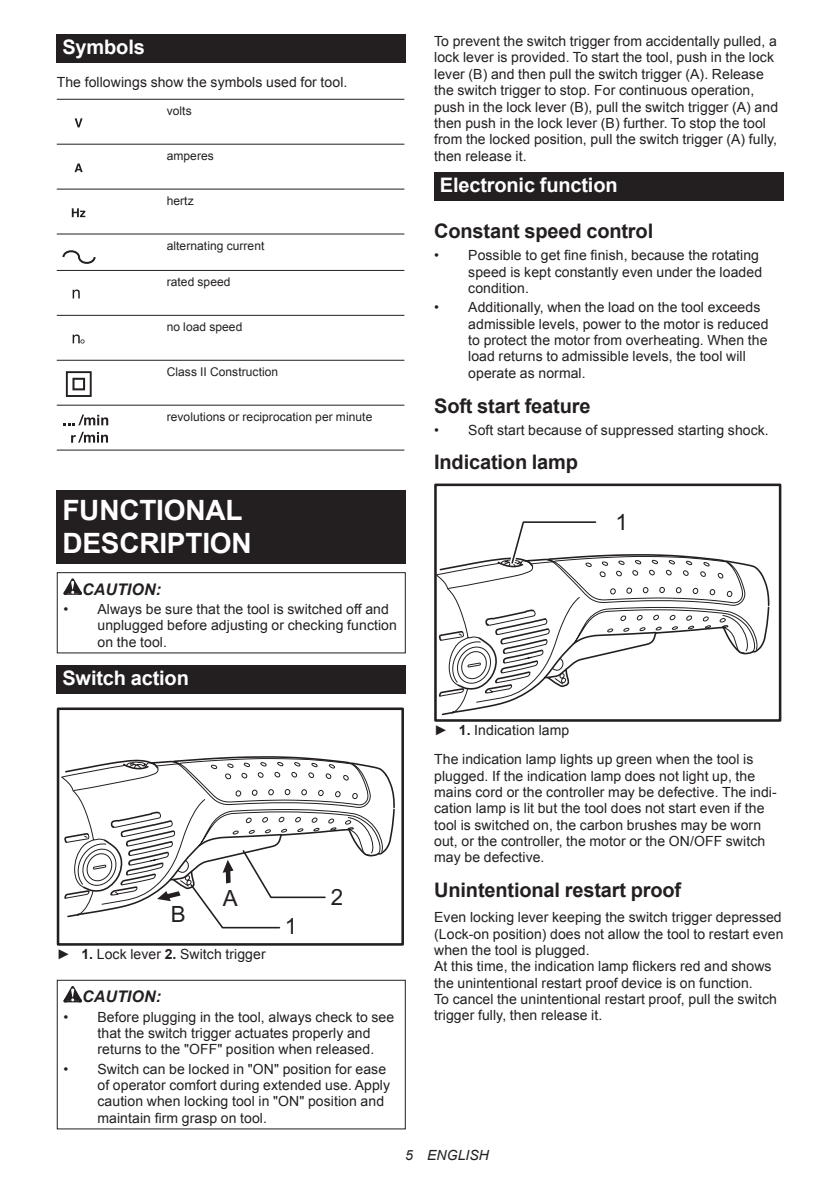
<style>
.page{position:relative;width:840px;height:1191px;background:#fff}
.page>*{position:absolute;margin:0;border:0;box-sizing:border-box;transform-origin:0 0}
.t1{font:700 28px/32.8px "Arial";letter-spacing:-.01em;color:#fff}
.t2{font:22.4px "Arial";color:#231f20}
.t3{font:700 20px "Arial";letter-spacing:-.01em;color:#231f20}
.t4{font:700 20px "Arial";letter-spacing:-.01em;color:#fff}
.t5{font:italic 700 16px "Arial";letter-spacing:.005em;color:#231f20}
.t6{font:14px/16.4px "Arial";letter-spacing:.005em;color:#231f20}
.t7{font:italic 14px "Arial";letter-spacing:.005em;color:#231f20}
.t8{font:12px "Arial";letter-spacing:.005em;color:#231f20}
.s1{font-weight:700}
</style>
<div class="page">
<div style="left:57px;top:34px;width:348px;height:29px;background:#231f20"></div>
<hr style="left:57px;top:99px;width:104px;height:1px;background:#231f20">
<hr style="left:161px;top:99px;width:243px;height:1px;background:#231f20">
<hr style="left:57px;top:144px;width:104px;height:1px;background:#231f20">
<hr style="left:161px;top:144px;width:243px;height:1px;background:#231f20">
<hr style="left:57px;top:189px;width:104px;height:1px;background:#231f20">
<hr style="left:161px;top:189px;width:243px;height:1px;background:#231f20">
<hr style="left:57px;top:233px;width:104px;height:1px;background:#231f20">
<hr style="left:161px;top:233px;width:243px;height:1px;background:#231f20">
<hr style="left:57px;top:270px;width:104px;height:1px;background:#231f20">
<hr style="left:161px;top:270px;width:243px;height:1px;background:#231f20">
<hr style="left:57px;top:315px;width:104px;height:1px;background:#231f20">
<hr style="left:161px;top:315px;width:243px;height:1px;background:#231f20">
<hr style="left:57px;top:360px;width:104px;height:1px;background:#231f20">
<hr style="left:161px;top:360px;width:243px;height:1px;background:#231f20">
<hr style="left:57px;top:405px;width:104px;height:1px;background:#231f20">
<hr style="left:161px;top:405px;width:243px;height:1px;background:#231f20">
<hr style="left:57px;top:449px;width:104px;height:1px;background:#231f20">
<hr style="left:161px;top:449px;width:243px;height:1px;background:#231f20">
<svg style="left:75px;top:118px;width:7px;height:9px"></svg>
<svg style="left:74px;top:163px;width:9px;height:9px"></svg>
<svg style="left:72px;top:208px;width:13px;height:9px"></svg>
<svg style="left:62px;top:250px;width:34px;height:14px"></svg>
<svg style="left:73px;top:289px;width:7px;height:9px"></svg>
<svg style="left:73px;top:334px;width:11px;height:9px"></svg>
<svg style="left:66px;top:371px;width:26px;height:26px"></svg>
<svg style="left:64px;top:414px;width:44px;height:11px"></svg>
<svg style="left:71px;top:432px;width:37px;height:11px"></svg>
<div style="left:57px;top:490px;width:348px;height:74px;background:#231f20"></div>
<svg style="left:63px;top:578px;width:19px;height:17px"></svg>
<div style="left:57px;top:572px;width:348px;height:81px;border:1px solid #231f20"></div>
<div style="left:57px;top:665px;width:348px;height:28px;background:#231f20"></div>
<svg style="left:212px;top:772px;width:183px;height:157px"></svg>
<svg style="left:61px;top:757px;width:322px;height:158px"></svg>
<div style="left:57px;top:707px;width:347px;height:238px;border:3px solid #231f20"></div>
<svg style="left:63px;top:986px;width:19px;height:16px"></svg>
<div style="left:57px;top:979px;width:348px;height:150px;border:1px solid #231f20"></div>
<div style="left:434px;top:172px;width:348px;height:29px;background:#231f20"></div>
<svg style="left:438px;top:521px;width:331px;height:192px"></svg>
<div style="left:434px;top:483px;width:347px;height:238px;border:3px solid #231f20"></div>
<h3 class="t4" style="left:62px;top:34px;width:84px">Symbols</h3>
<p class="t6" style="left:57px;top:74px;width:292px">The followings show the symbols used for tool.</p>
<p class="t8" style="left:167px;top:103px;width:26px">volts</p>
<p class="t8" style="left:167px;top:148px;width:49px">amperes</p>
<p class="t8" style="left:167px;top:193px;width:28px">hertz</p>
<p class="t8" style="left:167px;top:238px;width:99px">alternating current</p>
<p class="t8" style="left:167px;top:274px;width:65px">rated speed</p>
<p class="t8" style="left:167px;top:319px;width:77px">no load speed</p>
<p class="t8" style="left:167px;top:364px;width:113px">Class II Construction</p>
<p class="t8" style="left:167px;top:409px;width:207px">revolutions or reciprocation per minute</p>
<h1 class="t1" style="left:62px;top:494px;width:191px">FUNCTIONAL<br>DESCRIPTION</h1>
<p class="t5" style="left:82px;top:578px;width:80px">CAUTION:</p>
<p class="t6" style="left:97px;top:601px;width:301px;text-indent:-34px">• Always be sure that the tool is switched off and unplugged before adjusting or checking function on the tool.</p>
<h3 class="t4" style="left:62px;top:664px;width:128px">Switch action</h3>
<p class="t6" style="left:434px;top:33px;width:345px">To prevent the switch trigger from accidentally pulled, a lock lever is provided. To start the tool, push in the lock lever (B) and then pull the switch trigger (A). Release the switch trigger to stop. For continuous operation, push in the lock lever (B), pull the switch trigger (A) and then push in the lock lever (B) further. To stop the tool from the locked position, pull the switch trigger (A) fully, then release it.</p>
<h3 class="t4" style="left:439px;top:172px;width:179px">Electronic function</h3>
<h3 class="t3" style="left:434px;top:218px;width:220px">Constant speed control</h3>
<p class="t6" style="left:468px;top:247px;width:295px;text-indent:-34px">• Possible to get fine finish, because the rotating speed is kept constantly even under the loaded condition.</p>
<p class="t6" style="left:468px;top:299px;width:301px;text-indent:-34px">• Additionally, when the load on the tool exceeds admissible levels, power to the motor is reduced to protect the motor from overheating. When the load returns to admissible levels, the tool will operate as normal.</p>
<h3 class="t3" style="left:434px;top:392px;width:158px">Soft start feature</h3>
<p class="t6" style="left:434px;top:421px;width:336px">• Soft start because of suppressed starting shock.</p>
<h3 class="t3" style="left:434px;top:449px;width:145px">Indication lamp</h3>
<h2 class="t2" style="left:615px;top:507px;width:14px">1</h2>
<h2 class="t2" style="left:223px;top:883px;width:16px">A</h2>
<h2 class="t2" style="left:331px;top:882px;width:14px">2</h2>
<h2 class="t2" style="left:171px;top:899px;width:16px">B</h2>
<p class="t6" style="left:57px;top:946px;width:210px">► <span class="s1">1.</span> Lock lever <span class="s1">2.</span> Switch trigger</p>
<p class="t5" style="left:82px;top:986px;width:80px">CAUTION:</p>
<p class="t6" style="left:97px;top:1008px;width:298px;text-indent:-34px">• Before plugging in the tool, always check to see that the switch trigger actuates properly and returns to the "OFF" position when released.</p>
<p class="t6" style="left:97px;top:1060px;width:294px;text-indent:-34px">• Switch can be locked in "ON" position for ease of operator comfort during extended use. Apply caution when locking tool in "ON" position and maintain firm grasp on tool.</p>
<h2 class="t2" style="left:285px;top:911px;width:14px">1</h2>
<p class="t6" style="left:434px;top:716px;width:320px;line-height:28.8px">► <span class="s1">1.</span> Indication lamp<br>The indication lamp lights up green when the tool is</p>
<p class="t6" style="left:434px;top:767px;width:344px">plugged. If the indication lamp does not light up, the mains cord or the controller may be defective. The indi&shy;cation lamp is lit but the tool does not start even if the tool is switched on, the carbon brushes may be worn out, or the controller, the motor or the ON/OFF switch may be defective.</p>
<h3 class="t3" style="left:434px;top:877px;width:248px">Unintentional restart proof</h3>
<p class="t6" style="left:434px;top:909px;width:350px">Even locking lever keeping the switch trigger depressed (Lock-on position) does not allow the tool to restart even when the tool is plugged.<br>At this time, the indication lamp flickers red and shows the unintentional restart proof device is on function.<br>To cancel the unintentional restart proof, pull the switch trigger fully, then release it.</p>
<p class="t7" style="left:405px;top:1146px;width:85px">5 ENGLISH</p>
</div>
